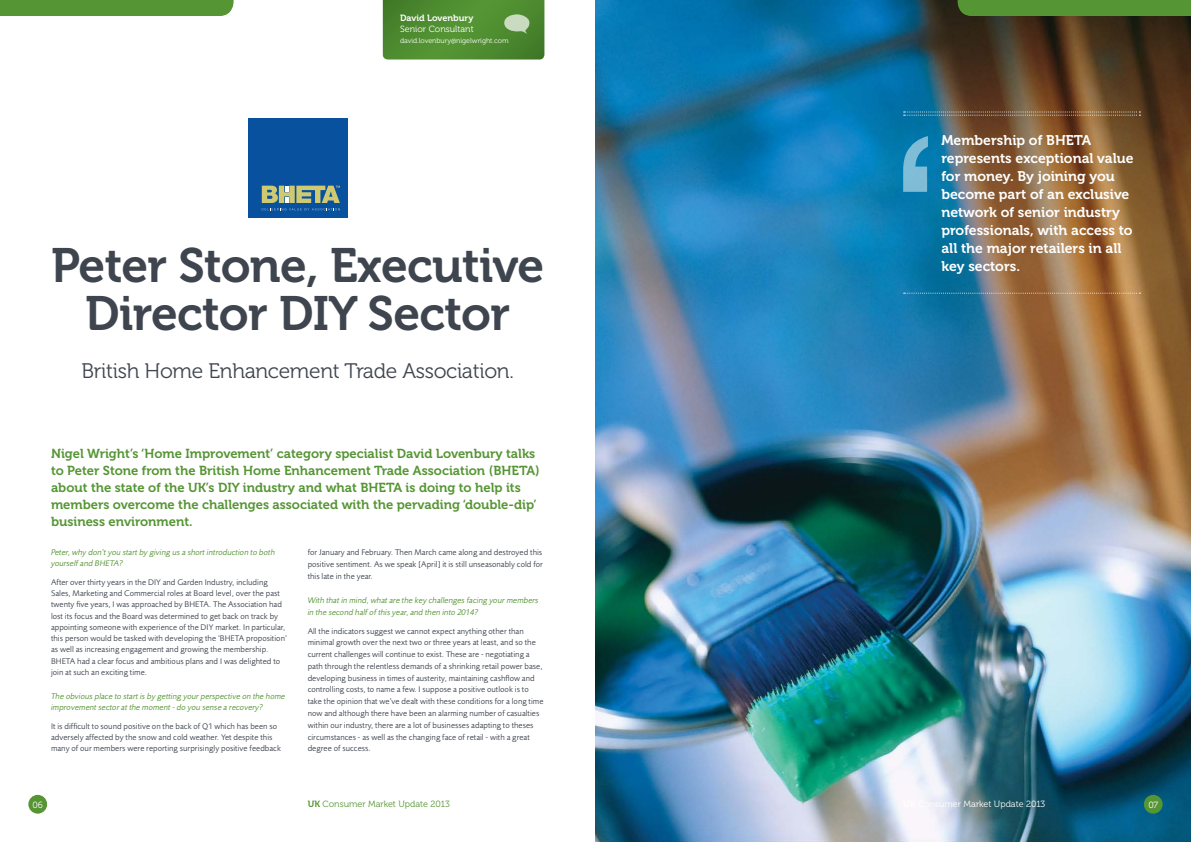
<style>
.page{position:relative;width:1191px;height:842px;background:#fff}
.page>*{position:absolute;margin:0;border:0;box-sizing:border-box;transform-origin:0 0}
.t1{font:48px/48px "Museo 700";letter-spacing:-.015em;color:#3f454f;text-align:center}
.t2{font:21px "Museo 300";letter-spacing:-.015em;color:#3f454f}
.t3{font:14px/18px "Museo 700";color:#fff}
.t4{font:13px/17px "Museo 700";color:#559534}
.t5{font:9px "Museo 300";color:#fff}
.t6{font:9px "Museo 300";color:#559534}
.t7{font:9px "Museo 700";color:#fff}
.t8{font:8.5px/11.8px "Foundry Sans";letter-spacing:.005em;color:#3f454f}
.t9{font:italic 8.5px/11.3px "Foundry Sans";letter-spacing:.005em;color:#559534}
.t10{font:7px "Museo 300";color:#fff}
.s1{font-family:"Museo 700"}
</style>
<div class="page">
<img style="left:595px;top:0;width:596px;height:842px">
<div style="left:0;top:0;width:234px;height:16px;background:#559534"></div>
<div style="left:28px;top:795px;width:19px;height:19px;background:#559534;border-radius:50%"></div>
<div style="left:957px;top:0;width:234px;height:16px;background:#559534"></div>
<div style="left:1143px;top:795px;width:19px;height:19px;background:#559534;border-radius:50%"></div>
<div style="left:248px;top:119px;width:99px;height:99px;background:#07519f"></div>
<svg style="left:262px;top:186px;width:78px;height:24px"></svg>
<svg style="left:903px;top:111px;width:237px;height:5px"></svg>
<svg style="left:903px;top:136px;width:25px;height:56px"></svg>
<svg style="left:903px;top:293px;width:237px;height:1px"></svg>
<svg style="left:383px;top:0;width:161px;height:60px;background:#538f36"></svg>
<p class="t7" style="left:400px;top:13px;width:75px">David Lovenbury</p>
<p class="t5" style="left:400px;top:24px;width:75px">Senior Consultant</p>
<p class="t10" style="left:400px;top:37px;width:110px">david.lovenbury@nigelwright.com</p>
<h1 class="t1" style="left:51px;top:242px;width:494px">Peter Stone, Executive<br>Director DIY Sector</h1>
<h2 class="t2" style="left:82px;top:360px;width:434px">British Home Enhancement Trade Association.</h2>
<p class="t4" style="left:51px;top:446px;width:490px">Nigel Wright’s ‘Home Improvement’ category specialist David Lovenbury talks to Peter Stone from the British Home Enhancement Trade Association (BHETA) about the state of the UK’s DIY industry and what BHETA is doing to help its members overcome the challenges associated with the pervading ‘double-dip’ business environment.</p>
<p class="t9" style="left:51px;top:546px;width:226px">Peter, why don’t you start by giving us a short introduction to both yourself and BHETA?</p>
<p class="t8" style="left:51px;top:576px;width:237px;line-height:11.3px">After over thirty years in the DIY and Garden Industry, including Sales, Marketing and Commercial roles at Board level, over the past twenty five years, I was approached by BHETA. The Association had lost its focus and the Board was determined to get back on track by appointing someone with experience of the DIY market. In particular, this person would be tasked with developing the ‘BHETA proposition’ as well as increasing engagement and growing the membership.<br>BHETA had a clear focus and ambitious plans and I was delighted to join at such an exciting time.</p>
<p class="t9" style="left:51px;top:690px;width:236px">The obvious place to start is by getting your perspective on the home improvement sector at the moment - do you sense a recovery?</p>
<p class="t8" style="left:51px;top:720px;width:231px;line-height:11.3px">It is difficult to sound positive on the back of Q1 which has been so adversely affected by the snow and cold weather. Yet despite this many of our members were reporting surprisingly positive feedback</p>
<p class="t8" style="left:308px;top:546px;width:237px;text-align:justify">for January and February. Then March came along and destroyed this positive sentiment. As we speak [April] it is still unseasonably cold for this late in the year.</p>
<p class="t9" style="left:308px;top:594px;width:232px;line-height:11.8px">With that in mind, what are the key challenges facing your members in the second half of this year, and then into 2014?</p>
<p class="t8" style="left:308px;top:625px;width:237px">All the indicators suggest we cannot expect anything other than minimal growth over the next two or three years at least, and so the current challenges will continue to exist. These are - negotiating a path through the relentless demands of a shrinking retail power base, developing business in times of austerity, maintaining cashflow and controlling costs, to name a few. I suppose a positive outlook is to take the opinion that we’ve dealt with these conditions for a long time now and although there have been an alarming number of casualties within our industry, there are a lot of businesses adapting to theses circumstances - as well as the changing face of retail - with a great degree of success.</p>
<h3 class="t3" style="left:941px;top:132px;width:193px">Membership of BHETA represents exceptional value for money. By joining you become part of an exclusive network of senior industry professionals, with access to all the major retailers in all key sectors.</h3>
<p class="t5" style="left:32px;top:800px;width:12px">06</p>
<p class="t6" style="left:308px;top:799px;width:144px"><span class="s1">UK</span> Consumer Market Update 2013</p>
<p class="t5" style="left:903px;top:799px;width:144px"><span class="s1">UK</span> Consumer Market Update 2013</p>
<p class="t5" style="left:1148px;top:800px;width:11px">07</p>
</div>
